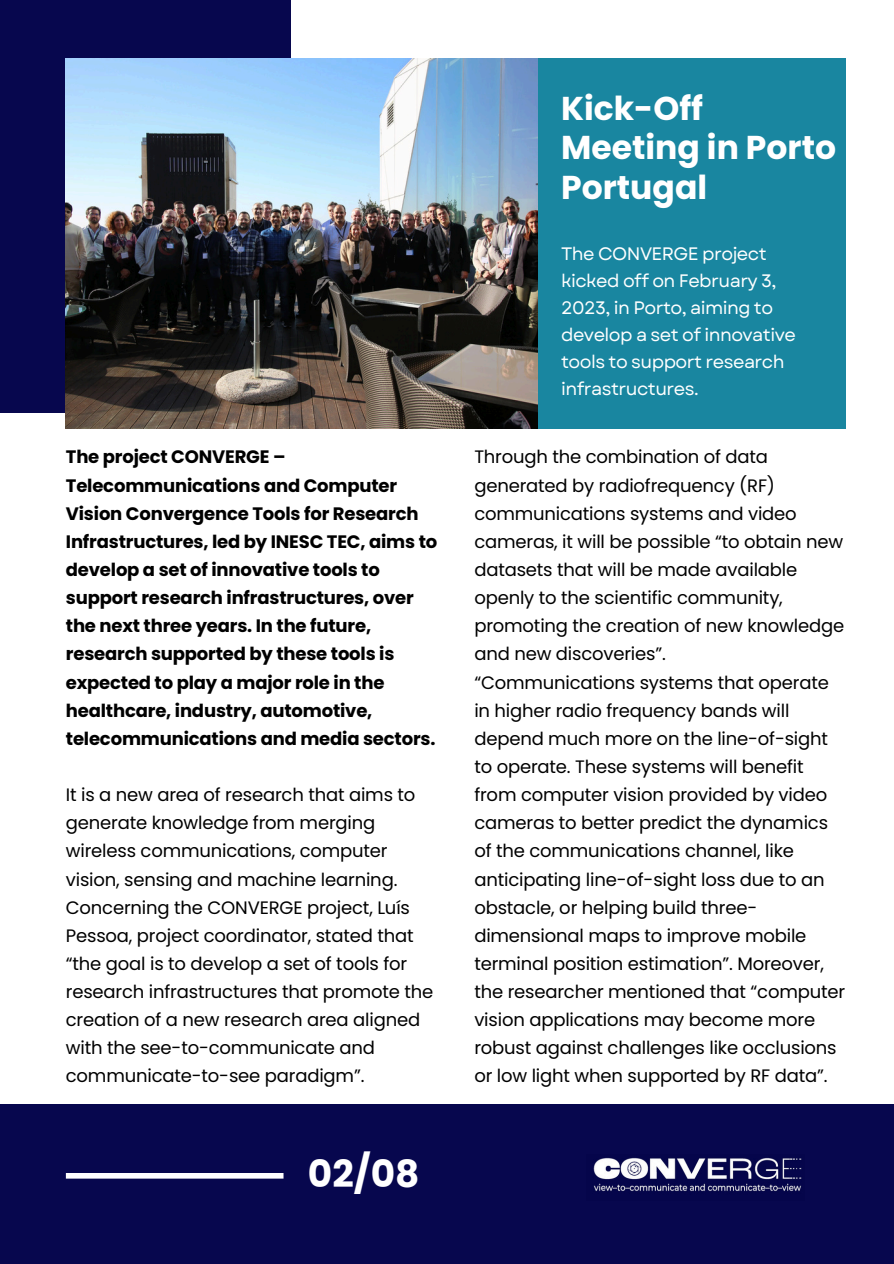
<style>
.page{position:relative;width:894px;height:1264px;background:#fff}
.page>*{position:absolute;margin:0;border:0;box-sizing:border-box;transform-origin:0 0}
.t1{font:700 37.5px "Poppins";color:#fff}
.t2{font:700 33px/39.3px "Poppins";color:#fff}
.t3{font:18px/28.2px "Poppins";letter-spacing:-.01em;color:#000}
.t4{font:700 18px/28.2px "Poppins";letter-spacing:-.01em;color:#000}
.t5{font:18px/27px "Garet";letter-spacing:-.03em;color:#fff}
</style>
<div class="page">
<div style="left:537px;top:58px;width:308px;height:370px;background:#1986a0"></div>
<div style="left:0;top:0;width:290px;height:413px;background:#07074e"></div>
<div style="left:0;top:1104px;width:893px;height:159px;background:#07074e"></div>
<div style="left:66px;top:1172px;width:217px;height:6px;background:#fff"></div>
<img style="left:66px;top:58px;width:471px;height:370px">
<img style="left:593px;top:1158px;width:209px;height:33px">
<p class="t4" style="left:66px;top:443px;width:373px">The project CONVERGE – Telecommunications and Computer Vision Convergence Tools for Research Infrastructures, led by INESC TEC, aims to develop a set of innovative tools to support research infrastructures, over the next three years. In the future, research supported by these tools is expected to play a major role in the healthcare, industry, automotive, telecommunications and media sectors.</p>
<p class="t3" style="left:66px;top:780px;width:369px">It is a new area of research that aims to generate knowledge from merging wireless communications, computer vision, sensing and machine learning.<br>Concerning the CONVERGE project, Luís Pessoa, project coordinator, stated that “the goal is to develop a set of tools for research infrastructures that promote the creation of a new research area aligned with the see-to-communicate and communicate-to-see paradigm”.</p>
<p class="t1" style="left:308px;top:1147px;width:113px">02/08</p>
<h2 class="t2" style="left:561px;top:88px;width:276px">Kick-Off<br>Meeting in Porto<br>Portugal</h2>
<h3 class="t5" style="left:561px;top:240px;width:236px">The CONVERGE project kicked off on February 3,<br>2023, in Porto, aiming to develop a set of innovative tools to support research infrastructures.</h3>
<h1 class="t3" style="left:474px;top:443px;width:371px">Through the combination of data generated by radiofrequency (RF) communications systems and video cameras, it will be possible “to obtain new datasets that will be made available openly to the scientific community, promoting the creation of new knowledge and new discoveries”.</h1>
<p class="t3" style="left:474px;top:668px;width:372px">“Communications systems that operate in higher radio frequency bands will depend much more on the line-of-sight to operate. These systems will benefit from computer vision provided by video cameras to better predict the dynamics of the communications channel, like anticipating line-of-sight loss due to an obstacle, or helping build three&shy;dimensional maps to improve mobile terminal position estimation”. Moreover, the researcher mentioned that “computer vision applications may become more robust against challenges like occlusions or low light when supported by RF data”.</p>
</div>
